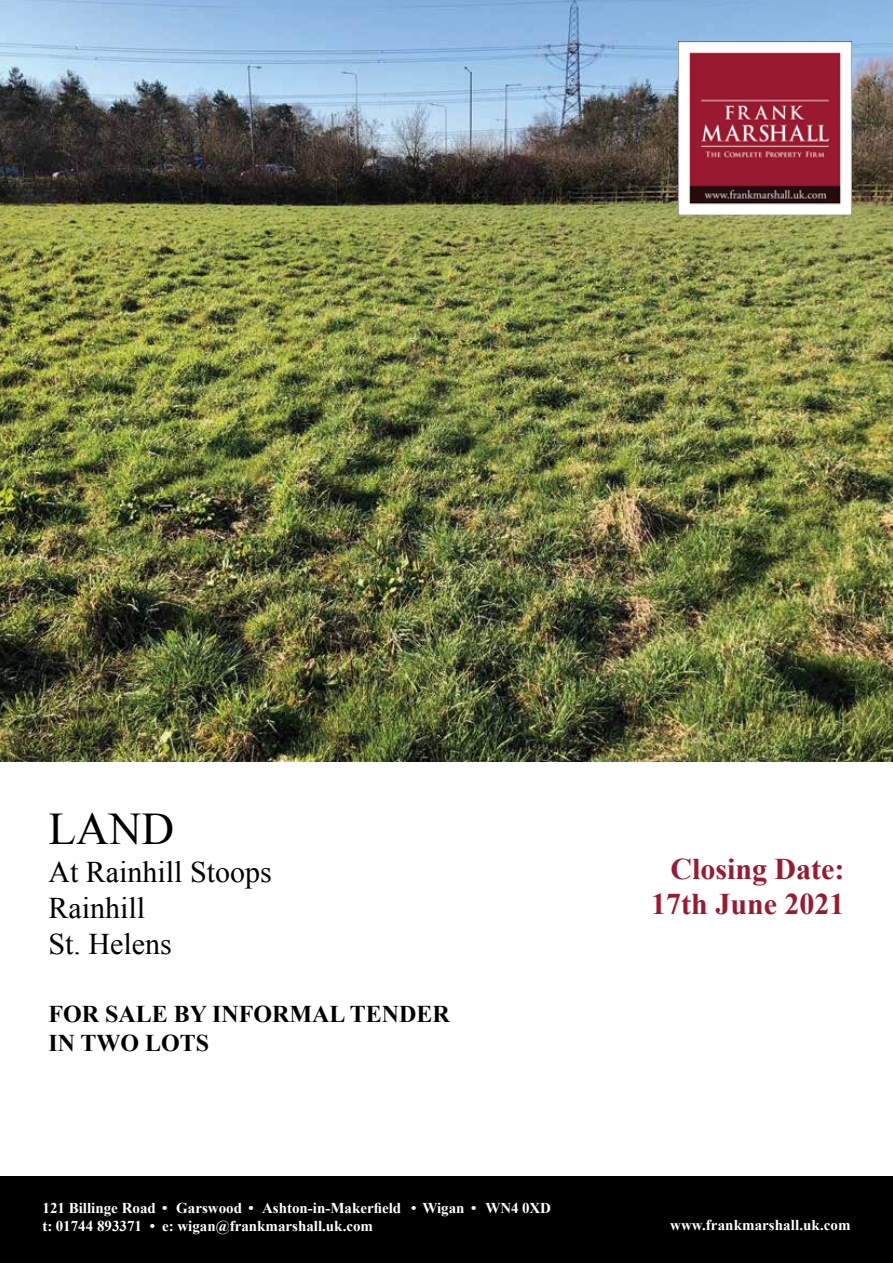
<style>
.page{position:relative;width:893px;height:1263px;background:#fff}
.page>*{position:absolute;margin:0;border:0;box-sizing:border-box;transform-origin:0 0}
.t1{font:45.3px "Times New Roman";color:#000}
.t2{font:30px/36px "Times New Roman";color:#000}
.t3{font:700 30px/34.5px "Times New Roman";color:#991b31;text-align:right}
.t4{font:700 24px/28.8px "Times New Roman";color:#000}
.t5{font:700 15px/18px "Times New Roman";color:#fff}
</style>
<div class="page">
<div style="left:0;top:1177px;width:893px;height:86px;background:#000"></div>
<img style="left:0;top:0;width:893px;height:761px">
<img style="left:678px;top:42px;width:173px;height:173px">
<h1 class="t1" style="left:48px;top:798px;width:127px">LAND</h1>
<h2 class="t2" style="left:48px;top:853px;width:225px">At Rainhill Stoops<br>Rainhill<br>St. Helens</h2>
<h3 class="t4" style="left:48px;top:999px;width:403px">FOR SALE BY INFORMAL TENDER<br>IN TWO LOTS</h3>
<p class="t5" style="left:43px;top:1199px;width:510px">121 Billinge Road • Garswood • Ashton-in-Makerfield • Wigan • WN4 0XD t: 01744 893371 • e: wigan@frankmarshall.uk.com</p>
<h2 class="t3" style="left:651px;top:851px;width:195px">Closing Date:<br>17th June 2021</h2>
<p class="t5" style="left:670px;top:1216px;width:182px">www.frankmarshall.uk.com</p>
</div>
